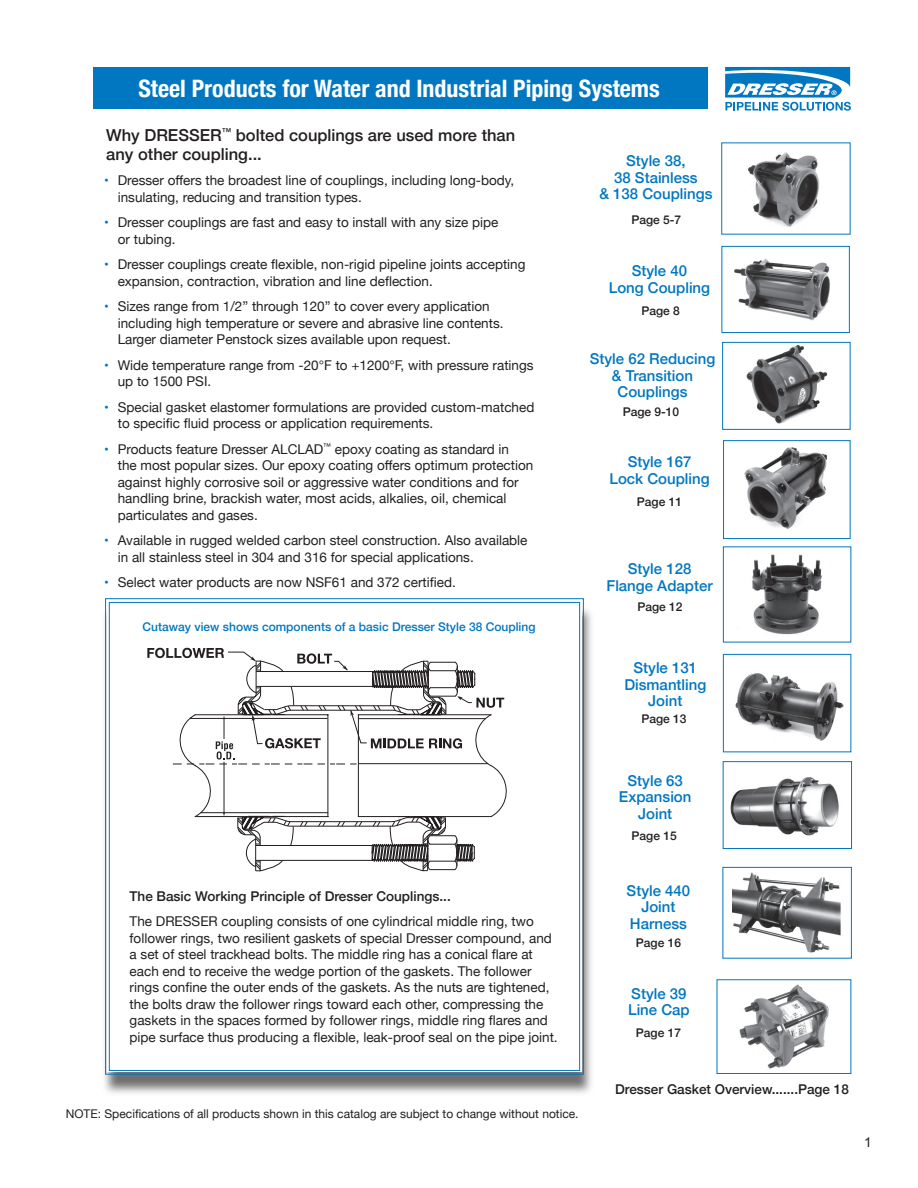
<style>
.page{position:relative;width:918px;height:1188px;background:#fff}
.page>*{position:absolute;margin:0;border:0;box-sizing:border-box;transform-origin:0 0}
.t1{font:700 condensed 24px "Helvetica Neue";color:#fff}
.t2{font:500 16.5px "Helvetica Neue";color:#231f20}
.t3{font:500 15px "Helvetica Neue";color:#0077c0}
.t4{font:13.5px/16.5px "Helvetica Neue";color:#231f20}
.t5{font:500 13.5px "Helvetica Neue";color:#231f20}
.t6{font:13.5px "Arial";color:#231f20}
.t7{font:12px "Helvetica Neue";color:#231f20}
.t8{font:500 12px "Helvetica Neue";color:#231f20}
.t9{font:500 12px "Helvetica Neue";color:#0077c0}
.s1{color:#0077c0}
</style>
<div class="page">
<img style="left:744px;top:447px;width:84px;height:82px">
<img style="left:740px;top:341px;width:94px;height:83px">
<div style="left:93px;top:68px;width:615px;height:41px;background:#0077c0"></div>
<img style="left:748px;top:152px;width:72px;height:75px">
<div style="left:722px;top:246px;width:128px;height:87px;border:1px solid #0077c0"></div>
<div style="left:101px;top:605px;width:494px;height:492px;background:#231f20;opacity:.65"></div>
<svg style="left:105px;top:598px;width:479px;height:477px"></svg>
<div style="left:722px;top:342px;width:128px;height:88px;border:1px solid #0077c0"></div>
<div style="left:723px;top:440px;width:127px;height:99px;border:1px solid #0077c0"></div>
<div style="left:723px;top:761px;width:129px;height:88px;background:#fff;border:1px solid #0077c0"></div>
<div style="left:717px;top:979px;width:134px;height:95px;background:#fff;border:1px solid #0077c0"></div>
<div style="left:723px;top:867px;width:129px;height:92px;border:1px solid #0077c0"></div>
<img style="left:734px;top:258px;width:96px;height:63px">
<img style="left:752px;top:554px;width:70px;height:81px">
<img style="left:730px;top:777px;width:109px;height:59px">
<div style="left:723px;top:654px;width:128px;height:98px;border:1px solid #0077c0"></div>
<img style="left:739px;top:984px;width:90px;height:85px">
<svg style="left:147px;top:648px;width:360px;height:223px"></svg>
<svg style="left:725px;top:67px;width:126px;height:44px"></svg>
<img style="left:735px;top:673px;width:109px;height:68px">
<img style="left:732px;top:872px;width:109px;height:81px">
<p class="t1" style="left:138px;top:69px;width:523px">Steel Products for Water and Industrial Piping Systems</p>
<p class="t2" style="left:106px;top:122px;width:411px">Why DRESSER<sup>™</sup> bolted couplings are used more than</p>
<p class="t2" style="left:106px;top:141px;width:157px">any other coupling...</p>
<p class="t4" style="left:118px;top:173px;width:398px;text-indent:-14px"><span class="s1">•</span> Dresser offers the broadest line of couplings, including long-body, insulating, reducing and transition types.</p>
<p class="t4" style="left:104px;top:215px;width:396px"><span class="s1">•</span> Dresser couplings are fast and easy to install with any size pipe</p>
<p class="t4" style="left:118px;top:232px;width:59px">or tubing.</p>
<p class="t4" style="left:118px;top:257px;width:409px;text-indent:-14px"><span class="s1">•</span> Dresser couplings create flexible, non-rigid pipeline joints accepting expansion, contraction, vibration and line deflection.</p>
<p class="t4" style="left:104px;top:299px;width:387px"><span class="s1">•</span> Sizes range from 1/2” through 120” to cover every application</p>
<p class="t4" style="left:118px;top:316px;width:387px">including high temperature or severe and abrasive line contents.</p>
<p class="t4" style="left:118px;top:332px;width:335px">Larger diameter Penstock sizes available upon request.</p>
<p class="t4" style="left:118px;top:358px;width:417px;text-indent:-14px"><span class="s1">•</span> Wide temperature range from -20°F to +1200°F, with pressure ratings up to 1500 PSI.</p>
<p class="t4" style="left:118px;top:400px;width:418px;text-indent:-14px"><span class="s1">•</span> Special gasket elastomer formulations are provided custom-matched to specific fluid process or application requirements.</p>
<p class="t4" style="left:118px;top:442px;width:417px;text-indent:-14px"><span class="s1">•</span> Products feature Dresser ALCLAD<sup>™</sup> epoxy coating as standard in<br>the most popular sizes. Our epoxy coating offers optimum protection against highly corrosive soil or aggressive water conditions and for handling brine, brackish water, most acids, alkalies, oil, chemical particulates and gases.</p>
<p class="t4" style="left:118px;top:533px;width:411px;text-indent:-14px"><span class="s1">•</span> Available in rugged welded carbon steel construction. Also available in all stainless steel in 304 and 316 for special applications.</p>
<p class="t4" style="left:104px;top:575px;width:353px"><span class="s1">•</span> Select water products are now NSF61 and 372 certified.</p>
<p class="t9" style="left:143px;top:617px;width:394px">Cutaway view shows components of a basic Dresser Style 38 Coupling</p>
<p class="t3" style="left:626px;top:149px;width:61px">Style 38,</p>
<p class="t3" style="left:614px;top:165px;width:85px">38 Stainless</p>
<p class="t3" style="left:599px;top:182px;width:115px">&amp; 138 Couplings</p>
<p class="t8" style="left:631px;top:211px;width:51px">Page 5-7</p>
<p class="t3" style="left:632px;top:259px;width:57px">Style 40</p>
<p class="t3" style="left:609px;top:276px;width:103px">Long Coupling</p>
<p class="t8" style="left:641px;top:302px;width:40px">Page 8</p>
<p class="t3" style="left:590px;top:347px;width:127px">Style 62 Reducing</p>
<p class="t3" style="left:612px;top:363px;width:83px">&amp; Transition</p>
<p class="t3" style="left:618px;top:380px;width:72px">Couplings</p>
<p class="t8" style="left:623px;top:402px;width:58px">Page 9-10</p>
<p class="t3" style="left:628px;top:450px;width:65px">Style 167</p>
<p class="t3" style="left:609px;top:466px;width:102px">Lock Coupling</p>
<p class="t8" style="left:637px;top:492px;width:47px">Page 11</p>
<p class="t3" style="left:628px;top:557px;width:65px">Style 128</p>
<p class="t3" style="left:606px;top:573px;width:108px">Flange Adapter</p>
<p class="t8" style="left:637px;top:597px;width:47px">Page 12</p>
<p class="t3" style="left:634px;top:656px;width:65px">Style 131</p>
<p class="t3" style="left:624px;top:673px;width:83px">Dismantling</p>
<p class="t3" style="left:648px;top:689px;width:36px">Joint</p>
<p class="t8" style="left:641px;top:709px;width:47px">Page 13</p>
<p class="t5" style="left:130px;top:885px;width:323px">The Basic Working Principle of Dresser Couplings...</p>
<p class="t4" style="left:130px;top:914px;width:430px">The DRESSER coupling consists of one cylindrical middle ring, two follower rings, two resilient gaskets of special Dresser compound, and a set of steel trackhead bolts. The middle ring has a conical flare at each end to receive the wedge portion of the gaskets. The follower rings confine the outer ends of the gaskets. As the nuts are tightened, the bolts draw the follower rings toward each other, compressing the gaskets in the spaces formed by follower rings, middle ring flares and pipe surface thus producing a flexible, leak-proof seal on the pipe joint.</p>
<p class="t7" style="left:66px;top:1106px;width:514px">NOTE: Specifications of all products shown in this catalog are subject to change without notice.</p>
<p class="t3" style="left:628px;top:768px;width:57px">Style 63</p>
<p class="t3" style="left:619px;top:785px;width:74px">Expansion</p>
<p class="t3" style="left:638px;top:801px;width:36px">Joint</p>
<p class="t8" style="left:632px;top:826px;width:47px">Page 15</p>
<p class="t3" style="left:627px;top:879px;width:65px">Style 440</p>
<p class="t3" style="left:641px;top:895px;width:36px">Joint</p>
<p class="t3" style="left:630px;top:912px;width:59px">Harness</p>
<p class="t8" style="left:636px;top:933px;width:47px">Page 16</p>
<p class="t3" style="left:631px;top:981px;width:57px">Style 39</p>
<p class="t3" style="left:628px;top:998px;width:63px">Line Cap</p>
<p class="t8" style="left:636px;top:1023px;width:47px">Page 17</p>
<p class="t5" style="left:615px;top:1079px;width:235px">Dresser Gasket Overview.......Page 18</p>
<p class="t6" style="left:864px;top:1133px;width:9px">1</p>
</div>
